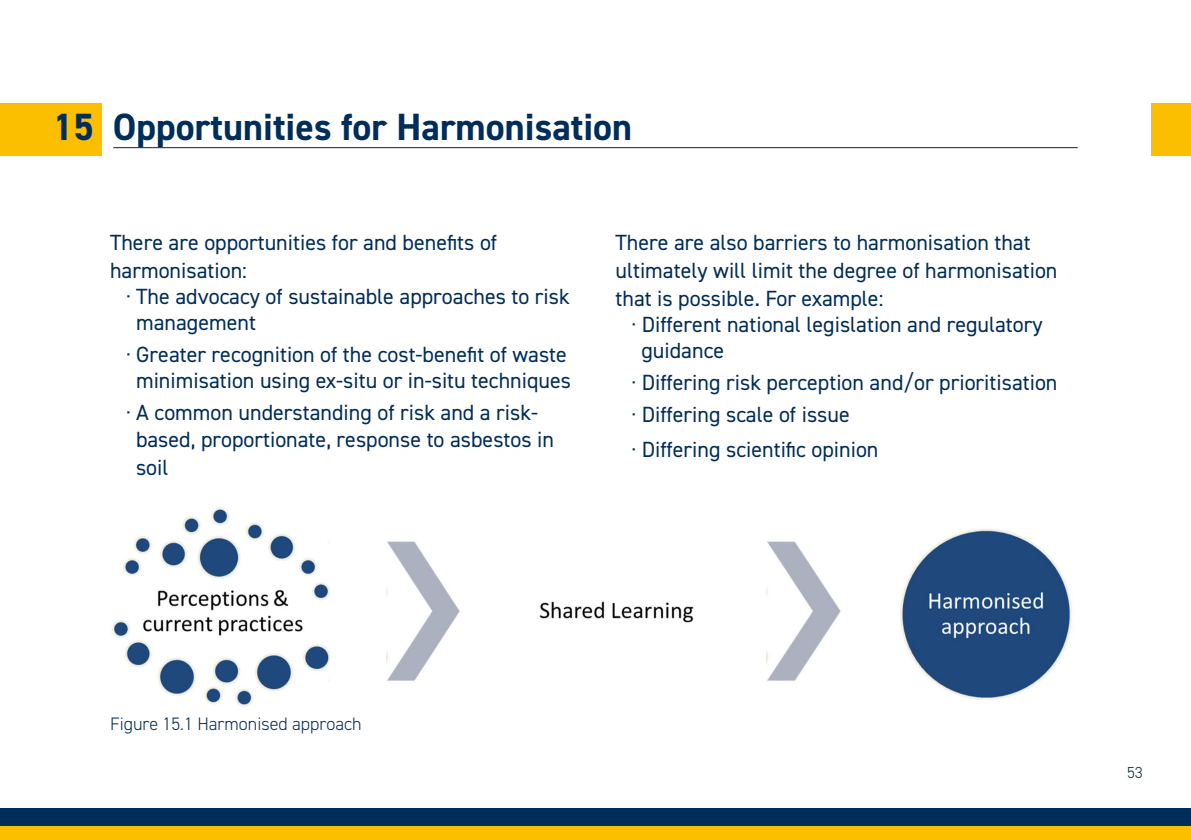
<style>
.page{position:relative;width:1191px;height:840px;background:#fff}
.page>*{position:absolute;margin:0;border:0;box-sizing:border-box;transform-origin:0 0}
.title_1{font:700 38px "DIN2014";color:#002d59}
.bullit_opsomming{font:22px/26px "DIN2014";color:#002d59}
.broodtekst{font:22px/28px "DIN2014";color:#002d59}
.subscript{font:300 18px "DIN2014";color:#002d59}
.t1{font:300 16px "DIN2014";color:#002d59}
</style>
<div class="page">
<div style="left:0;top:807px;width:1191px;height:19px;background:#002d59"></div>
<div style="left:0;top:826px;width:1191px;height:13px;background:#fcbf00"></div>
<hr style="left:113px;top:147px;width:964px;height:1px;background:#231f20">
<div style="left:0;top:103px;width:101px;height:53px;background:#fcbf00"></div>
<div style="left:1151px;top:103px;width:40px;height:53px;background:#fcbf00"></div>
<img style="left:111px;top:507px;width:218px;height:200px">
<img style="left:539px;top:601px;width:155px;height:22px">
<img style="left:900px;top:529px;width:173px;height:171px">
<img style="left:386px;top:541px;width:74px;height:140px">
<img style="left:766px;top:541px;width:75px;height:140px">
<p class="title_1" style="left:53px;top:101px;width:43px">15</p>
<p class="title_1" style="left:113px;top:101px;width:521px">Opportunities for Harmonisation</p>
<p class="broodtekst" style="left:110px;top:228px;width:389px">There are opportunities for and benefits of harmonisation:</p>
<p class="bullit_opsomming" style="left:136px;top:283px;width:435px;text-indent:-10px">· The advocacy of sustainable approaches to risk management</p>
<p class="bullit_opsomming" style="left:126px;top:341px;width:447px;text-align:center">· Greater recognition of the cost-benefit of waste minimisation using ex-situ or in-situ techniques</p>
<p class="bullit_opsomming" style="left:136px;top:399px;width:419px;text-indent:-10px">· A common understanding of risk and a risk&shy;based, proportionate, response to asbestos in</p>
<p class="bullit_opsomming" style="left:136px;top:453px;width:34px">soil</p>
<p class="broodtekst" style="left:615px;top:228px;width:443px">There are also barriers to harmonisation that ultimately will limit the degree of harmonisation that is possible. For example:</p>
<p class="bullit_opsomming" style="left:641px;top:311px;width:403px;text-indent:-10px">· Different national legislation and regulatory guidance</p>
<p class="bullit_opsomming" style="left:631px;top:369px;width:427px">· Differing risk perception and/or prioritisation</p>
<p class="bullit_opsomming" style="left:631px;top:401px;width:220px">· Differing scale of issue</p>
<p class="bullit_opsomming" style="left:631px;top:435px;width:248px">· Differing scientific opinion</p>
<p class="subscript" style="left:110px;top:712px;width:253px">Figure 15.1 Harmonised approach</p>
<p class="t1" style="left:1127px;top:762px;width:17px">53</p>
</div>
